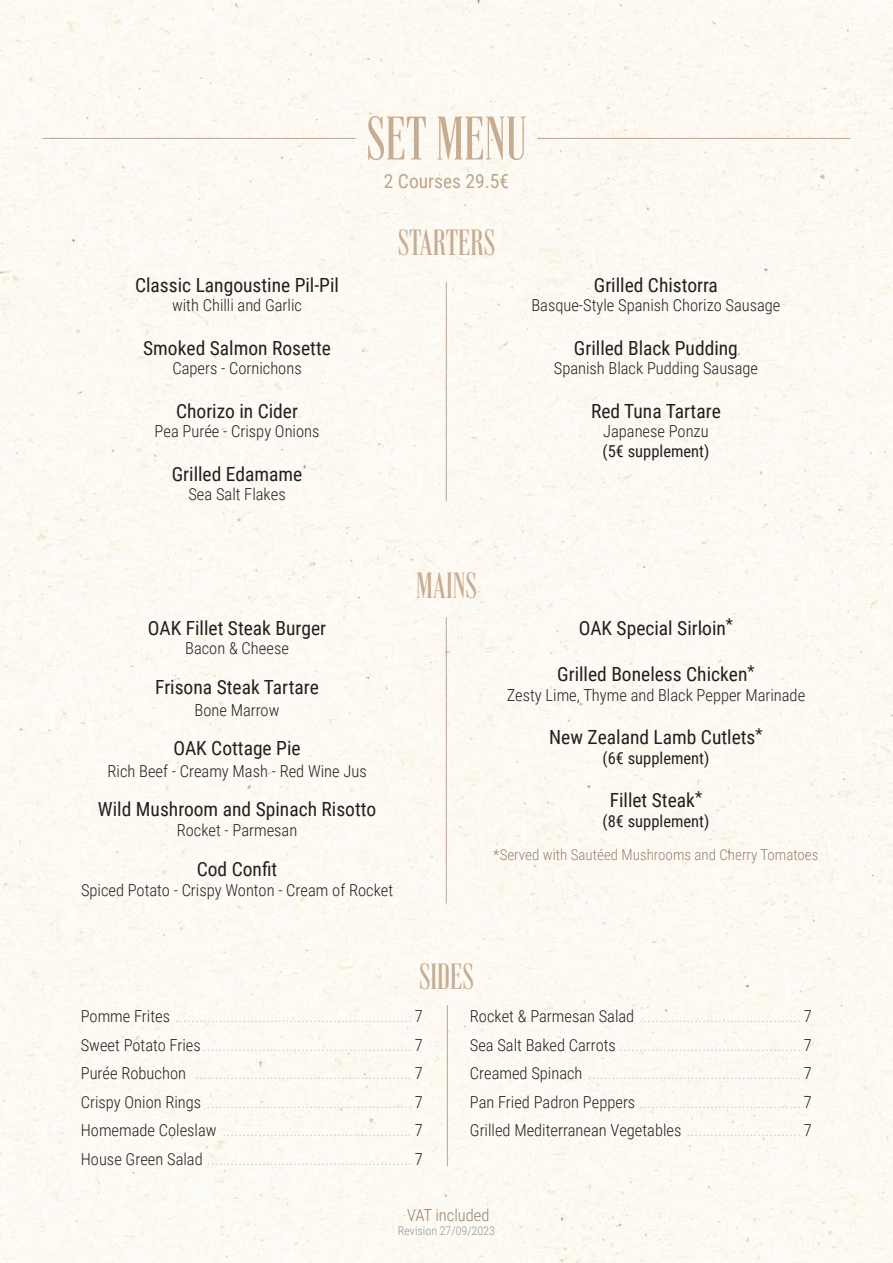
<style>
.page{position:relative;width:893px;height:1263px;background:#fdfaf3}
.page>*{position:absolute;margin:0;border:0;box-sizing:border-box;transform-origin:0 0}
.t1{font:600 63px "Vincente";color:#c6ac91}
.t2{font:600 37.5px "Vincente";color:#c7ac91}
.t3{font:19.5px "Roboto Condensed";color:#231f20}
.t4{font:19.5px "Roboto Condensed";color:#bea68c}
.t5{font:300 16.5px/28.5px "Roboto Condensed";color:#c7c8ca;text-align:justify}
.t6{font:300 16.5px "Roboto Condensed";color:#231f20}
.t7{font:16.5px "Roboto Condensed";color:#231f20}
.t8{font:300 16.5px "Roboto Condensed";color:#97826f}
.t9{font:300 15px "Roboto Condensed";color:#97826f}
.t10{font:300 12px "Roboto Condensed";color:#939598}
.s1{color:#231f20}
</style>
<div class="page">
<hr style="left:446px;top:282px;width:1px;height:219px;background:#bca48c">
<hr style="left:43px;top:138px;width:313px;height:1px;background:#bca48c">
<hr style="left:537px;top:138px;width:313px;height:1px;background:#bca48c">
<hr style="left:446px;top:617px;width:1px;height:287px;background:#bca48c">
<hr style="left:447px;top:1005px;width:1px;height:161px;background:#bca48c">
<h1 class="t1" style="left:366px;top:105px;width:162px">SET MENU</h1>
<p class="t4" style="left:384px;top:167px;width:127px">2 Courses 29.5€</p>
<p class="t3" style="left:135px;top:271px;width:205px">Classic Langoustine Pil-Pil</p>
<p class="t6" style="left:172px;top:294px;width:131px">with Chilli and Garlic</p>
<p class="t3" style="left:143px;top:334px;width:189px">Smoked Salmon Rosette</p>
<p class="t6" style="left:172px;top:357px;width:131px">Capers - Cornichons</p>
<p class="t3" style="left:176px;top:397px;width:123px">Chorizo in Cider</p>
<p class="t6" style="left:155px;top:420px;width:166px">Pea Purée - Crispy Onions</p>
<p class="t3" style="left:172px;top:460px;width:132px">Grilled Edamame</p>
<p class="t6" style="left:188px;top:483px;width:99px">Sea Salt Flakes</p>
<h2 class="t2" style="left:398px;top:223px;width:99px">STARTERS</h2>
<p class="t3" style="left:594px;top:271px;width:126px">Grilled Chistorra</p>
<p class="t6" style="left:531px;top:294px;width:251px">Basque-Style Spanish Chorizo Sausage</p>
<p class="t3" style="left:574px;top:334px;width:165px">Grilled Black Pudding</p>
<p class="t6" style="left:554px;top:357px;width:206px">Spanish Black Pudding Sausage</p>
<p class="t3" style="left:591px;top:397px;width:131px">Red Tuna Tartare</p>
<p class="t6" style="left:603px;top:420px;width:107px">Japanese Ponzu</p>
<p class="t7" style="left:602px;top:440px;width:108px">(5€ supplement)</p>
<h2 class="t2" style="left:416px;top:566px;width:62px">MAINS</h2>
<p class="t3" style="left:148px;top:614px;width:180px">OAK Fillet Steak Burger</p>
<p class="t6" style="left:185px;top:637px;width:105px">Bacon &amp; Cheese</p>
<p class="t3" style="left:155px;top:673px;width:165px">Frisona Steak Tartare</p>
<p class="t6" style="left:195px;top:698px;width:86px">Bone Marrow</p>
<p class="t3" style="left:173px;top:735px;width:129px">OAK Cottage Pie</p>
<p class="t6" style="left:107px;top:759px;width:261px">Rich Beef - Creamy Mash - Red Wine Jus</p>
<p class="t3" style="left:98px;top:796px;width:280px">Wild Mushroom and Spinach Risotto</p>
<p class="t6" style="left:177px;top:819px;width:122px">Rocket - Parmesan</p>
<p class="t3" style="left:197px;top:855px;width:82px">Cod Confit</p>
<p class="t6" style="left:81px;top:878px;width:314px">Spiced Potato - Crispy Wonton - Cream of Rocket</p>
<p class="t3" style="left:579px;top:614px;width:156px">OAK Special Sirloin<sup>*</sup></p>
<p class="t3" style="left:557px;top:661px;width:199px">Grilled Boneless Chicken<sup>*</sup></p>
<p class="t6" style="left:507px;top:684px;width:300px">Zesty Lime, Thyme and Black Pepper Marinade</p>
<p class="t3" style="left:549px;top:724px;width:215px">New Zealand Lamb Cutlets<sup>*</sup></p>
<p class="t7" style="left:602px;top:747px;width:108px">(6€ supplement)</p>
<p class="t3" style="left:610px;top:787px;width:94px">Fillet Steak<sup>*</sup></p>
<p class="t7" style="left:602px;top:810px;width:108px">(8€ supplement)</p>
<p class="t9" style="left:493px;top:844px;width:327px">*Served with Sautéed Mushrooms and Cherry Tomatoes</p>
<h2 class="t2" style="left:419px;top:957px;width:56px">SIDES</h2>
<p class="t5" style="left:81px;top:1002px;width:343px"><span class="s1">Pomme Frites</span> ............................................................ <span class="s1">7<br>Sweet Potato Fries</span> ..................................................... <span class="s1">7<br>Purée Robuchon</span> ....................................................... <span class="s1">7<br>Crispy Onion Rings</span> .................................................... <span class="s1">7<br>Homemade Coleslaw</span> ................................................ <span class="s1">7<br>House Green Salad</span> .................................................... <span class="s1">7</span></p>
<p class="t5" style="left:470px;top:1002px;width:343px"><span class="s1">Rocket &amp; Parmesan Salad</span> ......................................... <span class="s1">7<br>Sea Salt Baked Carrots</span> .............................................. <span class="s1">7<br>Creamed Spinach</span> ...................................................... <span class="s1">7<br>Pan Fried Padron Peppers</span> ......................................... <span class="s1">7<br>Grilled Mediterranean Vegetables</span> ............................. <span class="s1">7</span></p>
<p class="t8" style="left:407px;top:1203px;width:84px">VAT included</p>
<p class="t10" style="left:398px;top:1223px;width:99px">Revision 27/09/2023</p>
</div>
